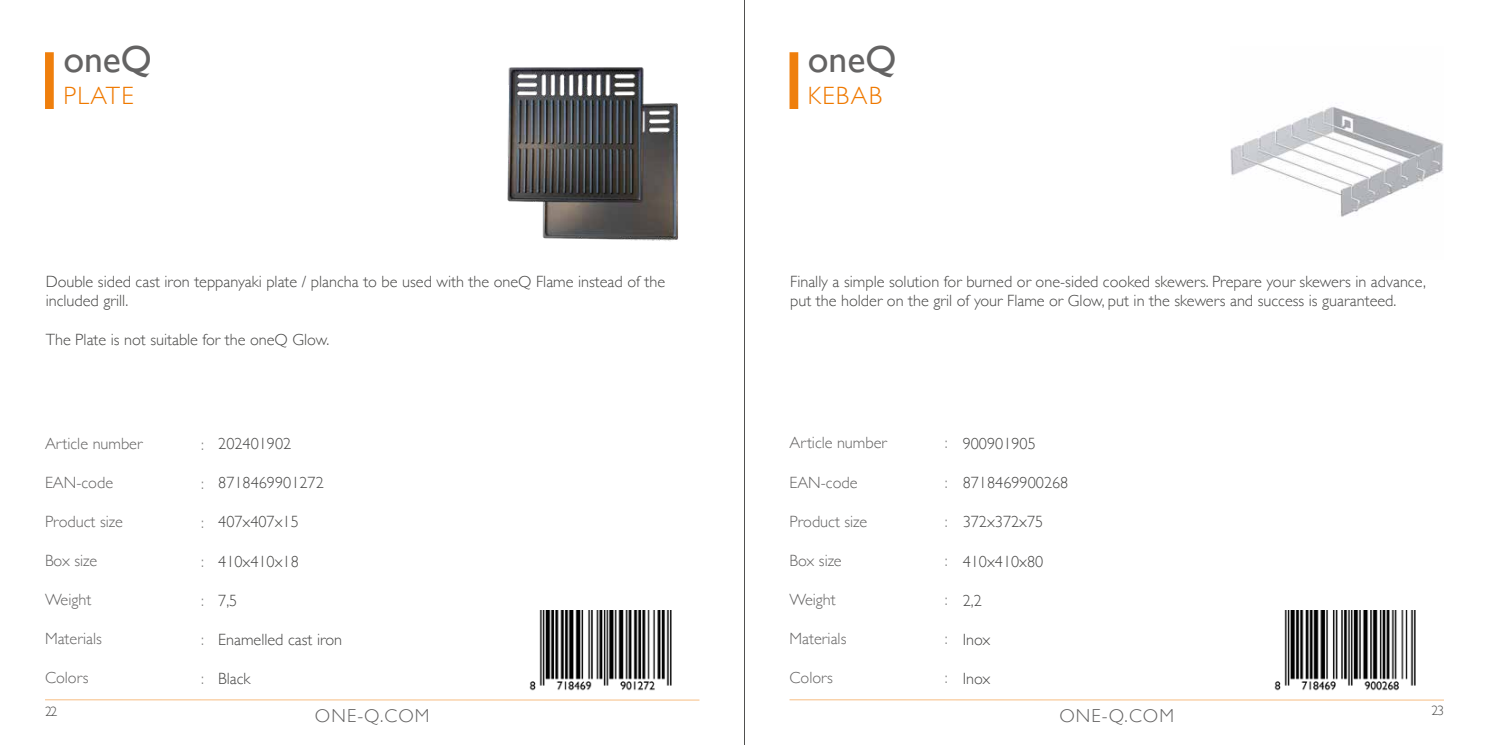
<style>
.page{position:relative;width:1489px;height:745px;background:#fff}
.page>*{position:absolute;margin:0;border:0;box-sizing:border-box;transform-origin:0 0}
.t1{font:37.62px "Gill Sans";color:#646363}
.t2{font:300 25px "Gill Sans";letter-spacing:.05em;color:#ef7900}
.t3{font:300 18.75px "Gill Sans";letter-spacing:.06em;color:#646363}
.t4{font:300 16.25px/19.5px "Gill Sans";color:#474746}
.t5{font:300 16.25px "Gill Sans";color:#646363}
.t6{font:300 16.25px "Gill Sans";color:#7d7d7c}
.t7{font:300 13.75px "Gill Sans";color:#4a4a49}
</style>
<div class="page">
<hr style="left:45px;top:699px;width:654px;height:1px;background:#ef7900">
<hr style="left:789px;top:699px;width:654px;height:1px;background:#ef7900">
<hr style="left:744px;top:0;width:1px;height:744px;background:#474746">
<img style="left:507px;top:67px;width:171px;height:174px">
<div style="left:45px;top:52px;width:9px;height:57px;background:#ef7f0d"></div>
<img style="left:529px;top:610px;width:143px;height:81px">
<img style="left:1230px;top:106px;width:213px;height:111px">
<div style="left:789px;top:52px;width:9px;height:57px;background:#ef7f0d"></div>
<img style="left:1274px;top:610px;width:142px;height:81px">
<h1 class="t1" style="left:63px;top:37px;width:90px">oneQ</h1>
<h2 class="t2" style="left:63px;top:76px;width:72px">PLATE</h2>
<p class="t4" style="left:46px;top:271px;width:621px">Double sided cast iron teppanyaki plate / plancha to be used with the oneQ Flame instead of the included grill.</p>
<p class="t4" style="left:46px;top:329px;width:285px">The Plate is not suitable for the oneQ Glow.</p>
<p class="t5" style="left:45px;top:430px;width:99px">Article number</p>
<p class="t5" style="left:45px;top:469px;width:70px">EAN-code</p>
<p class="t5" style="left:45px;top:508px;width:79px">Product size</p>
<p class="t5" style="left:45px;top:547px;width:54px">Box size</p>
<p class="t5" style="left:45px;top:586px;width:48px">Weight</p>
<p class="t5" style="left:45px;top:625px;width:58px">Materials</p>
<p class="t5" style="left:45px;top:664px;width:45px">Colors</p>
<p class="t6" style="left:201px;top:431px;width:4px">:</p>
<p class="t6" style="left:201px;top:470px;width:4px">:</p>
<p class="t6" style="left:201px;top:509px;width:4px">:</p>
<p class="t6" style="left:201px;top:548px;width:4px">:</p>
<p class="t6" style="left:201px;top:587px;width:4px">:</p>
<p class="t6" style="left:201px;top:626px;width:4px">:</p>
<p class="t6" style="left:201px;top:665px;width:4px">:</p>
<p class="t4" style="left:218px;top:433px;width:75px">202401902</p>
<p class="t4" style="left:218px;top:472px;width:107px">8718469901272</p>
<p class="t4" style="left:218px;top:511px;width:82px">407x407x15</p>
<p class="t4" style="left:218px;top:550px;width:82px">410x410x18</p>
<p class="t4" style="left:218px;top:589px;width:21px">7,5</p>
<p class="t4" style="left:218px;top:628px;width:126px">Enamelled cast iron</p>
<p class="t4" style="left:218px;top:667px;width:34px">Black</p>
<h1 class="t1" style="left:807px;top:37px;width:90px">oneQ</h1>
<h2 class="t2" style="left:807px;top:76px;width:76px">KEBAB</h2>
<p class="t4" style="left:790px;top:271px;width:637px">Finally a simple solution for burned or one-sided cooked skewers. Prepare your skewers in advance, put the holder on the gril of your Flame or Glow, put in the skewers and success is guaranteed.</p>
<p class="t5" style="left:789px;top:430px;width:99px">Article number</p>
<p class="t5" style="left:789px;top:469px;width:70px">EAN-code</p>
<p class="t5" style="left:789px;top:508px;width:79px">Product size</p>
<p class="t5" style="left:789px;top:547px;width:54px">Box size</p>
<p class="t5" style="left:789px;top:586px;width:48px">Weight</p>
<p class="t5" style="left:789px;top:625px;width:58px">Materials</p>
<p class="t5" style="left:789px;top:664px;width:45px">Colors</p>
<p class="t6" style="left:944px;top:430px;width:4px">:</p>
<p class="t6" style="left:944px;top:469px;width:4px">:</p>
<p class="t6" style="left:944px;top:508px;width:4px">:</p>
<p class="t6" style="left:944px;top:547px;width:4px">:</p>
<p class="t6" style="left:944px;top:586px;width:4px">:</p>
<p class="t6" style="left:944px;top:625px;width:4px">:</p>
<p class="t6" style="left:944px;top:664px;width:4px">:</p>
<p class="t4" style="left:962px;top:433px;width:75px">900901905</p>
<p class="t4" style="left:962px;top:472px;width:107px">8718469900268</p>
<p class="t4" style="left:962px;top:511px;width:82px">372x372x75</p>
<p class="t4" style="left:962px;top:550px;width:82px">410x410x80</p>
<p class="t4" style="left:962px;top:589px;width:21px">2,2</p>
<p class="t4" style="left:962px;top:628px;width:29px">Inox</p>
<p class="t4" style="left:962px;top:667px;width:29px">Inox</p>
<p class="t7" style="left:45px;top:700px;width:14px">22</p>
<p class="t7" style="left:1431px;top:699px;width:14px">23</p>
<p class="t3" style="left:315px;top:701px;width:116px">ONE-Q.COM</p>
<p class="t3" style="left:1059px;top:701px;width:116px">ONE-Q.COM</p>
</div>
